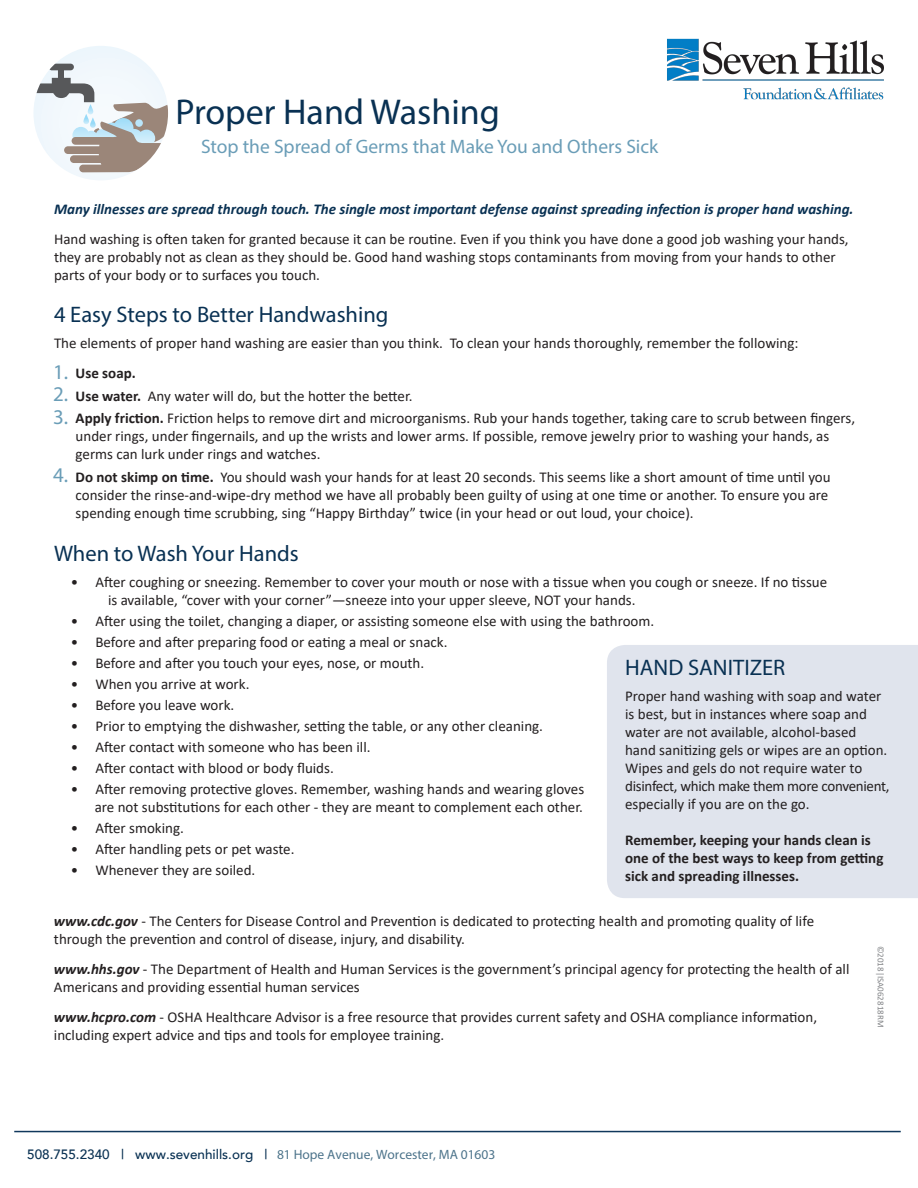
<style>
.page{position:relative;width:918px;height:1188px;background:#fff}
.page>*{position:absolute;margin:0;border:0;box-sizing:border-box;transform-origin:0 0}
.t1{font:36px "Myriad Pro";color:#093153}
.t2{font:22.5px "Myriad Pro";color:#093153}
.t3{font:21px/22.5px "Myriad Pro";color:#6a9db7;text-align:justify}
.t4{font:19.5px "Myriad Pro";color:#6a9db7}
.t5{font:15px/18px "Calibri";color:#231f20}
.t6{font:italic 700 15px "Calibri";color:#093153}
.t7{font:700 15px/18px "Calibri";color:#231f20}
.t8{font:500 13.5px "Avenir";color:#093153}
.t9{font:9px "Calibri";color:#848689}
.s1{font-weight:700}
.s2{font-weight:700;font-style:italic}
.s3{font-family:"Myriad Pro";font-weight:400;color:#4d748b}
</style>
<div class="page">
<div style="left:607px;top:645px;width:311px;height:253px;background:#e0e4ed"></div>
<div style="left:33px;top:46px;width:135px;height:134px;background:#eef6fc;border-radius:67px"></div>
<svg style="left:33px;top:64px;width:135px;height:108px"></svg>
<hr style="left:14px;top:1131px;width:887px;height:1px;background:#10385c">
<img style="left:667px;top:38px;width:217px;height:62px">
<h1 class="t1" style="left:176px;top:90px;width:326px">Proper Hand Washing</h1>
<h3 class="t4" style="left:201px;top:135px;width:459px">Stop the Spread of Germs that Make You and Others Sick</h3>
<p class="t6" style="left:54px;top:198px;width:801px">Many illnesses are spread through touch. The single most important defense against spreading infection is proper hand washing.</p>
<p class="t5" style="left:54px;top:230px;width:796px">Hand washing is often taken for granted because it can be routine. Even if you think you have done a good job washing your hands, they are probably not as clean as they should be. Good hand washing stops contaminants from moving from your hands to other parts of your body or to surfaces you touch.</p>
<h2 class="t2" style="left:54px;top:301px;width:336px">4 Easy Steps to Better Handwashing</h2>
<h3 class="t3" style="left:53px;top:360px;width:17px">1.<br>2.<br>3.</h3>
<p class="t5" style="left:54px;top:333px;width:746px">The elements of proper hand washing are easier than you think. To clean your hands thoroughly, remember the following:</p>
<p class="t5" style="left:76px;top:362px;width:781px;line-height:22.5px"><span class="s1">Use soap.<br>Use water.</span> Any water will do, but the hotter the better.<br><span class="s1">Apply friction.</span> Friction helps to remove dirt and microorganisms. Rub your hands together, taking care to scrub between fingers,</p>
<p class="t5" style="left:76px;top:427px;width:755px">under rings, under fingernails, and up the wrists and lower arms. If possible, remove jewelry prior to washing your hands, as germs can lurk under rings and watches.</p>
<p class="t5" style="left:76px;top:467px;width:757px"><span class="s1">Do not skimp on time.</span> You should wash your hands for at least 20 seconds. This seems like a short amount of time until you consider the rinse-and-wipe-dry method we have all probably been guilty of using at one time or another. To ensure you are spending enough time scrubbing, sing “Happy Birthday” twice (in your head or out loud, your choice).</p>
<h3 class="t3" style="left:53px;top:464px;width:17px">4.</h3>
<h2 class="t2" style="left:54px;top:540px;width:246px">When to Wash Your Hands</h2>
<p class="t5" style="left:108px;top:573px;width:721px;text-indent:-37px">• After coughing or sneezing. Remember to cover your mouth or nose with a tissue when you cough or sneeze. If no tissue is available, “cover with your corner”—sneeze into your upper sleeve, NOT your hands.</p>
<p class="t5" style="left:71px;top:612px;width:585px">• After using the toilet, changing a diaper, or assisting someone else with using the bathroom.</p>
<p class="t5" style="left:71px;top:633px;width:378px">• Before and after preparing food or eating a meal or snack.</p>
<p class="t5" style="left:71px;top:654px;width:355px">• Before and after you touch your eyes, nose, or mouth.</p>
<p class="t5" style="left:71px;top:675px;width:180px">• When you arrive at work.</p>
<p class="t5" style="left:71px;top:696px;width:165px">• Before you leave work.</p>
<p class="t5" style="left:71px;top:717px;width:474px">• Prior to emptying the dishwasher, setting the table, or any other cleaning.</p>
<p class="t5" style="left:71px;top:738px;width:301px">• After contact with someone who has been ill.</p>
<p class="t5" style="left:71px;top:759px;width:264px">• After contact with blood or body fluids.</p>
<p class="t5" style="left:71px;top:780px;width:515px;text-align:right">• After removing protective gloves. Remember, washing hands and wearing gloves are not substitutions for each other - they are meant to complement each other.</p>
<p class="t5" style="left:71px;top:819px;width:115px">• After smoking.</p>
<p class="t5" style="left:71px;top:840px;width:225px">• After handling pets or pet waste.</p>
<p class="t5" style="left:71px;top:861px;width:186px">• Whenever they are soiled.</p>
<p class="t5" style="left:54px;top:911px;width:762px"><span class="s2">www.cdc.gov</span> - The Centers for Disease Control and Prevention is dedicated to protecting health and promoting quality of life through the prevention and control of disease, injury, and disability.</p>
<p class="t5" style="left:54px;top:959px;width:797px"><span class="s2">www.hhs.gov</span> - The Department of Health and Human Services is the government’s principal agency for protecting the health of all<br>Americans and providing essential human services</p>
<p class="t5" style="left:54px;top:1007px;width:765px"><span class="s2">www.hcpro.com</span> - OSHA Healthcare Advisor is a free resource that provides current safety and OSHA compliance information, including expert advice and tips and tools for employee training.</p>
<h2 class="t2" style="left:625px;top:654px;width:162px">HAND SANITIZER</h2>
<p class="t5" style="left:625px;top:686px;width:266px">Proper hand washing with soap and water is best, but in instances where soap and water are not available, alcohol-based hand sanitizing gels or wipes are an option.<br>Wipes and gels do not require water to disinfect, which make them more convenient, especially if you are on the go.</p>
<p class="t7" style="left:625px;top:831px;width:260px">Remember, keeping your hands clean is one of the best ways to keep from getting sick and spreading illnesses.</p>
<p class="t9" style="left:887px;top:946px;width:83px;rotate:90deg">©2018|ISA062818RM</p>
<p class="t8" style="left:27px;top:1143px;width:470px">508.755.2340 | www.sevenhills.org | <span class="s3">81 Hope Avenue, Worcester, MA 01603</span></p>
</div>
